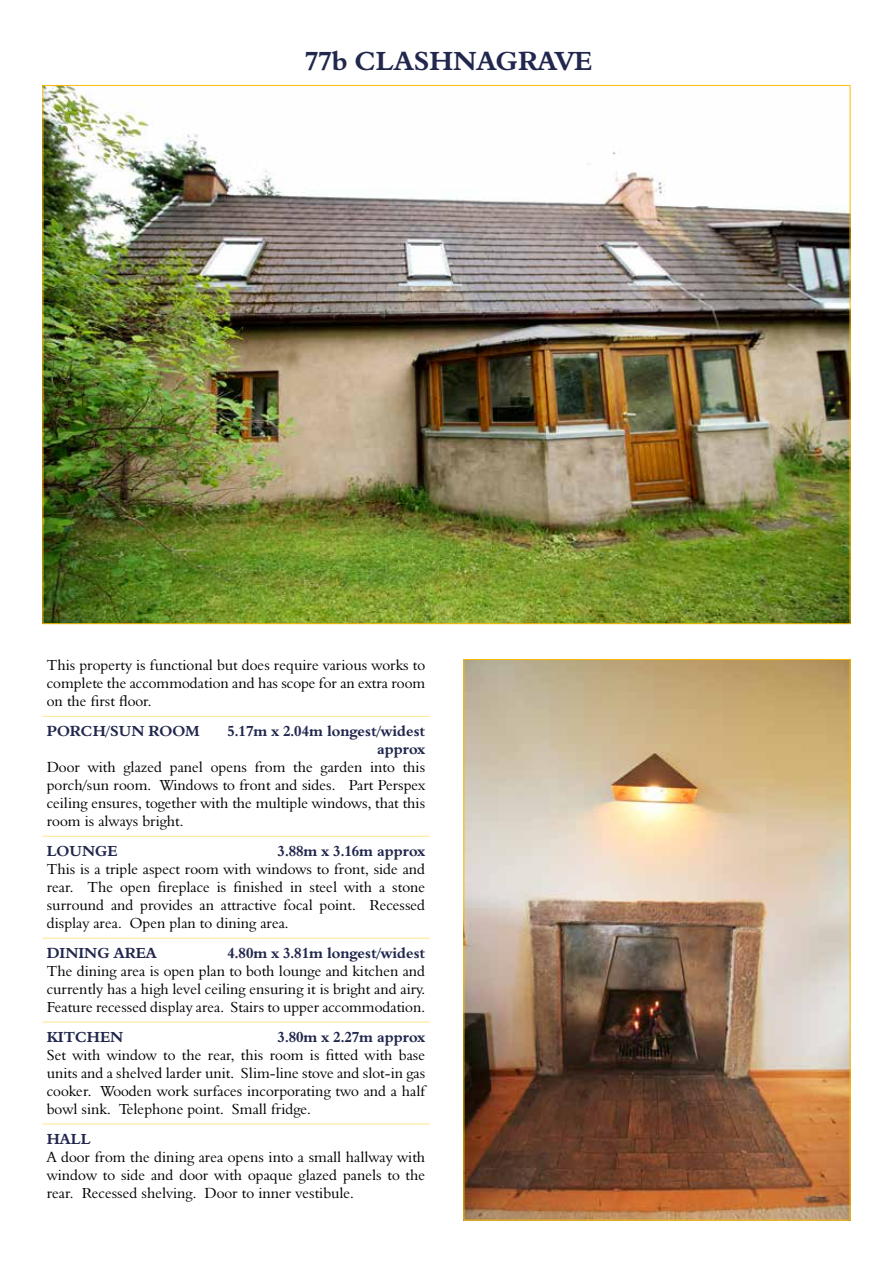
<style>
.page{position:relative;width:893px;height:1263px;background:#fff}
.page>*{position:absolute;margin:0;border:0;box-sizing:border-box;transform-origin:0 0}
.t1{font:27px "Aldine 401 BT Bold A";color:#21274d}
.t2{font:15px/18px "Aldine 401 BT Roman A";color:#000;text-align:justify}
.t3{font:15px/18px "Aldine 401 BT Bold A";color:#21274d;text-align:right}
</style>
<div class="page">
<img style="left:45px;top:87px;width:803px;height:535px">
<img style="left:465px;top:661px;width:383px;height:557px">
<hr style="left:43px;top:716px;width:386px;height:1px;background:#fee58c">
<hr style="left:43px;top:836px;width:386px;height:1px;background:#fee58c">
<hr style="left:43px;top:938px;width:386px;height:1px;background:#fee58c">
<hr style="left:43px;top:1022px;width:386px;height:1px;background:#fee58c">
<hr style="left:43px;top:1123px;width:386px;height:1px;background:#fee58c">
<h1 class="t1" style="left:305px;top:44px;width:289px">77b CLASHNAGRAVE</h1>
<p class="t2" style="left:47px;top:656px;width:380px">This property is functional but does require various works to complete the accommodation and has scope for an extra room on the first floor.</p>
<p class="t3" style="left:47px;top:722px;width:155px">PORCH/SUN ROOM</p>
<p class="t3" style="left:227px;top:722px;width:199px">5.17m x 2.04m longest/widest approx</p>
<p class="t2" style="left:47px;top:758px;width:380px">Door with glazed panel opens from the garden into this porch/sun room. Windows to front and sides. Part Perspex ceiling ensures, together with the multiple windows, that this room is always bright.</p>
<p class="t3" style="left:47px;top:842px;width:73px">LOUNGE</p>
<p class="t3" style="left:278px;top:842px;width:149px">3.88m x 3.16m approx</p>
<p class="t2" style="left:47px;top:860px;width:380px">This is a triple aspect room with windows to front, side and rear. The open fireplace is finished in steel with a stone surround and provides an attractive focal point. Recessed display area. Open plan to dining area.</p>
<p class="t3" style="left:47px;top:944px;width:112px">DINING AREA</p>
<p class="t3" style="left:227px;top:944px;width:199px">4.80m x 3.81m longest/widest</p>
<p class="t2" style="left:47px;top:962px;width:380px">The dining area is open plan to both lounge and kitchen and currently has a high level ceiling ensuring it is bright and airy.<br>Feature recessed display area. Stairs to upper accommodation.</p>
<p class="t3" style="left:47px;top:1028px;width:78px">KITCHEN</p>
<p class="t3" style="left:278px;top:1028px;width:149px">3.80m x 2.27m approx</p>
<p class="t2" style="left:47px;top:1046px;width:380px">Set with window to the rear, this room is fitted with base units and a shelved larder unit. Slim-line stove and slot-in gas cooker. Wooden work surfaces incorporating two and a half bowl sink. Telephone point. Small fridge.</p>
<p class="t3" style="left:47px;top:1130px;width:46px">HALL</p>
<p class="t2" style="left:47px;top:1148px;width:380px">A door from the dining area opens into a small hallway with window to side and door with opaque glazed panels to the rear. Recessed shelving. Door to inner vestibule.</p>
</div>
